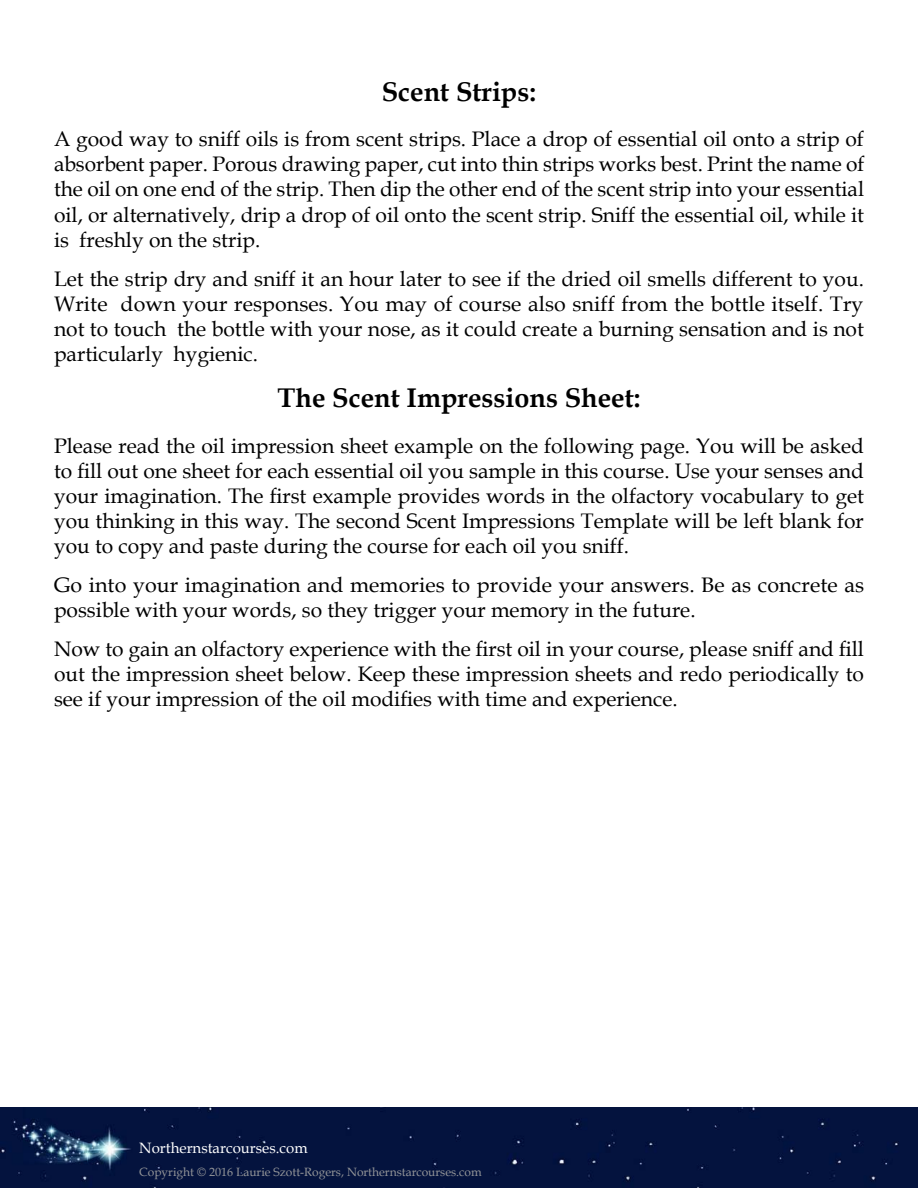
<style>
.page{position:relative;width:918px;height:1188px;background:#fff}
.page>*{position:absolute;margin:0;border:0;box-sizing:border-box;transform-origin:0 0}
.Heading_2{font:700 27px "Book Antiqua";color:#000}
.Body{font:21px/25.2px "Book Antiqua";color:#000;text-align:justify}
.t1{font:15px "Book Antiqua";color:#fff}
.t2{font:12px "Book Antiqua";color:#939598}
</style>
<div class="page">
<div style="left:0;top:1107px;width:918px;height:81px;background:#04133e"></div>
<p class="Heading_2" style="left:382px;top:73px;width:156px">Scent Strips:</p>
<p class="Body" style="left:54px;top:126px;width:812px">A good way to sniff oils is from scent strips. Place a drop of essential oil onto a strip of absorbent paper. Porous drawing paper, cut into thin strips works best. Print the name of the oil on one end of the strip. Then dip the other end of the scent strip into your essential oil, or alternatively, drip a drop of oil onto the scent strip. Sniff the essential oil, while it is freshly on the strip.</p>
<p class="Body" style="left:54px;top:265px;width:812px">Let the strip dry and sniff it an hour later to see if the dried oil smells different to you.<br>Write down your responses. You may of course also sniff from the bottle itself. Try not to touch the bottle with your nose, as it could create a burning sensation and is not particularly hygienic.</p>
<p class="Heading_2" style="left:278px;top:379px;width:364px">The Scent Impressions Sheet:</p>
<p class="Body" style="left:54px;top:432px;width:812px">Please read the oil impression sheet example on the following page. You will be asked to fill out one sheet for each essential oil you sample in this course. Use your senses and your imagination. The first example provides words in the olfactory vocabulary to get you thinking in this way. The second Scent Impressions Template will be left blank for you to copy and paste during the course for each oil you sniff.</p>
<p class="Body" style="left:54px;top:572px;width:812px">Go into your imagination and memories to provide your answers. Be as concrete as possible with your words, so they trigger your memory in the future.</p>
<p class="Body" style="left:54px;top:636px;width:812px">Now to gain an olfactory experience with the first oil in your course, please sniff and fill out the impression sheet below. Keep these impression sheets and redo periodically to see if your impression of the oil modifies with time and experience.</p>
<p class="t1" style="left:139px;top:1137px;width:170px">Northernstarcourses.com</p>
<p class="t2" style="left:139px;top:1163px;width:344px">Copyright © 2016 Laurie Szott-Rogers, Northernstarcourses.com</p>
</div>
